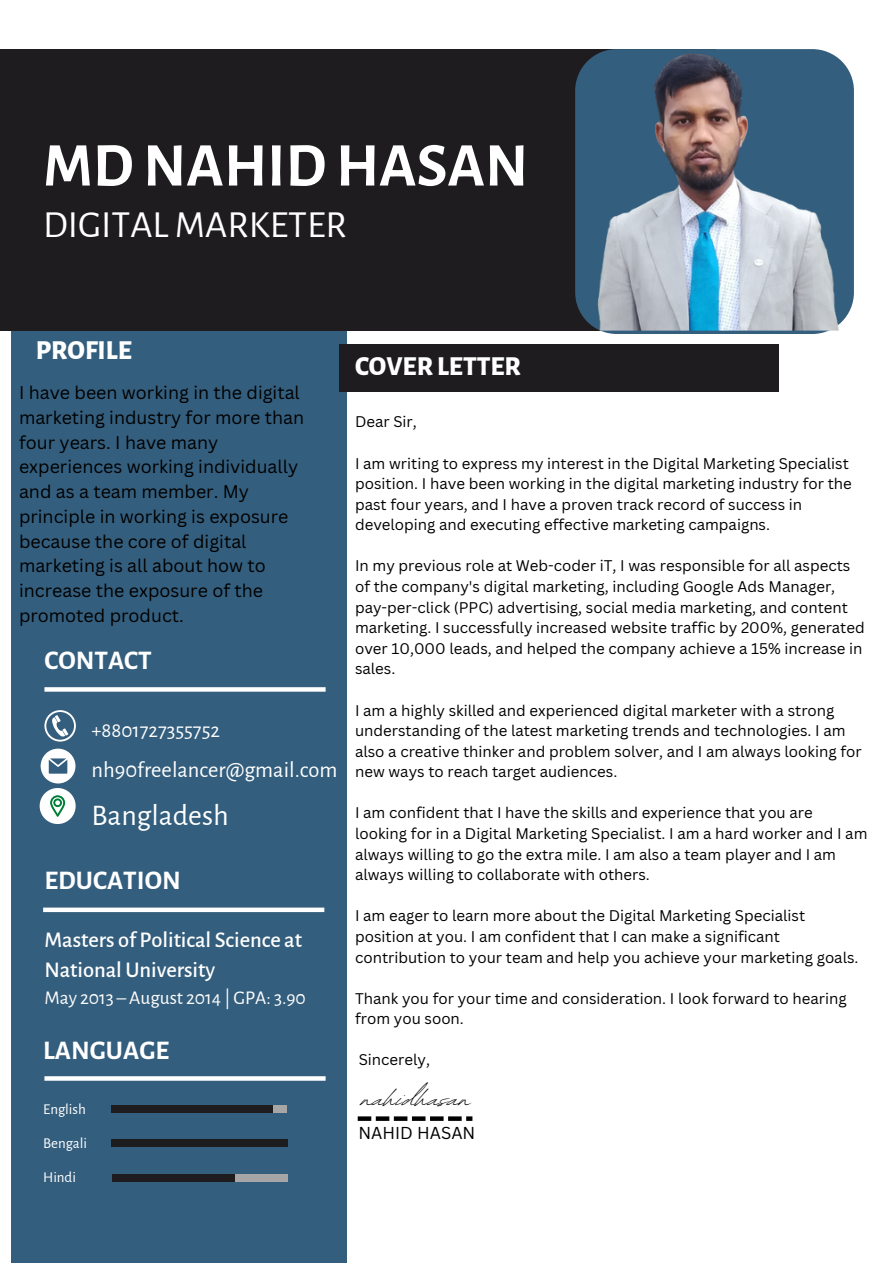
<style>
.page{position:relative;width:893px;height:1264px;background:#fff}
.page>*{position:absolute;margin:0;border:0;box-sizing:border-box;transform-origin:0 0}
.t1{font:700 62.25px "Alegreya Sans";color:#fff}
.t2{font:39.75px "Revive 80 Signature";color:#000}
.t3{font:38.4px "Alegreya Sans";color:#fff}
.t4{font:30px "Alegreya Sans";color:#fff}
.t5{font:700 27px "Alegreya Sans";color:#fff}
.t6{font:800 27px "Alegreya Sans";color:#fff}
.t7{font:500 22.5px "Alegreya Sans";letter-spacing:-.005em;color:#fff}
.t8{font:22.5px "Alegreya Sans";color:#fff}
.t9{font:21px "Alegreya Sans";color:#fff}
.t10{font:19.5px "Alegreya Sans";letter-spacing:-.005em;color:#fff}
.t11{font:17.85px/24.8px "Canva Sans";color:#000}
.t12{font:16.8px "Canva Sans";color:#000}
.t13{font:15px/20.5px "Canva Sans";color:#000}
.t14{font:15px "Alegreya Sans";letter-spacing:-.005em;color:#fff}
</style>
<div class="page">
<div style="left:12px;top:95px;width:335px;height:1167px;background:#345e7d"></div>
<div style="left:0;top:49px;width:715px;height:281px;background:#1e1c1f"></div>
<img style="left:575px;top:49px;width:278px;height:281px">
<svg style="left:44px;top:710px;width:32px;height:31px"></svg>
<div style="left:112px;top:1105px;width:175px;height:7px;background:#a6a6a6"></div>
<div style="left:112px;top:1105px;width:161px;height:7px;background:#1e1c1f"></div>
<div style="left:111px;top:1139px;width:176px;height:7px;background:#1d1c1e"></div>
<div style="left:112px;top:1174px;width:175px;height:7px;background:#a6a6a6"></div>
<div style="left:112px;top:1174px;width:123px;height:7px;background:#1e1c1f"></div>
<svg style="left:44px;top:687px;width:281px;height:4px"></svg>
<div style="left:43px;top:907px;width:281px;height:5px;background:#fff"></div>
<svg style="left:44px;top:1076px;width:281px;height:4px"></svg>
<div style="left:339px;top:344px;width:439px;height:47px;background:#1e1c1f"></div>
<svg style="left:40px;top:748px;width:36px;height:76px"></svg>
<svg style="left:357px;top:1116px;width:14px;height:4px"></svg>
<svg style="left:376px;top:1116px;width:13px;height:4px"></svg>
<svg style="left:394px;top:1116px;width:13px;height:4px"></svg>
<svg style="left:412px;top:1116px;width:13px;height:4px"></svg>
<svg style="left:430px;top:1116px;width:13px;height:4px"></svg>
<svg style="left:448px;top:1116px;width:13px;height:4px"></svg>
<svg style="left:466px;top:1116px;width:6px;height:4px"></svg>
<p class="t1" style="left:43px;top:136px;width:486px">MDNAHIDHASAN</p>
<p class="t3" style="left:43px;top:206px;width:305px">DIGITAL MARKETER</p>
<p class="t6" style="left:36px;top:337px;width:98px">PROFILE</p>
<p class="t11" style="left:19px;top:380px;width:286px">I have been working in the digital marketing industry for more than four years. I have many experiences working individually and as a team member. My principle in working is exposure because the core of digital marketing is all about how to increase the exposure of the promoted product.</p>
<p class="t5" style="left:44px;top:647px;width:109px">CONTACT</p>
<p class="t9" style="left:91px;top:720px;width:130px">+8801727355752</p>
<p class="t8" style="left:91px;top:759px;width:247px">nh90freelancer@gmail.com</p>
<p class="t4" style="left:91px;top:801px;width:139px">Bangladesh</p>
<p class="t5" style="left:44px;top:867px;width:138px">EDUCATION</p>
<p class="t7" style="left:44px;top:928px;width:259px">Masters of Political Science at</p>
<p class="t7" style="left:44px;top:958px;width:172px">National University</p>
<p class="t10" style="left:44px;top:988px;width:263px">May 2013 – August 2014 | GPA: 3.90</p>
<p class="t5" style="left:43px;top:1037px;width:128px">LANGUAGE</p>
<p class="t14" style="left:43px;top:1102px;width:44px">English</p>
<p class="t14" style="left:43px;top:1135px;width:45px">Bengali</p>
<p class="t14" style="left:43px;top:1169px;width:34px">Hindi</p>
<p class="t6" style="left:355px;top:353px;width:167px">COVERLETTER</p>
<p class="t13" style="left:355px;top:411px;width:63px">Dear Sir,</p>
<p class="t13" style="left:355px;top:452px;width:498px">I am writing to express my interest in the Digital Marketing Specialist position. I have been working in the digital marketing industry for the past four years, and I have a proven track record of success in developing and executing effective marketing campaigns.</p>
<p class="t13" style="left:355px;top:555px;width:511px">In my previous role at Web-coder iT, I was responsible for all aspects of the company's digital marketing, including Google Ads Manager, pay-per-click (PPC) advertising, social media marketing, and content marketing. I successfully increased website traffic by 200%, generated over 10,000 leads, and helped the company achieve a 15% increase in sales.</p>
<p class="t13" style="left:355px;top:699px;width:508px">I am a highly skilled and experienced digital marketer with a strong understanding of the latest marketing trends and technologies. I am also a creative thinker and problem solver, and I am always looking for new ways to reach target audiences.</p>
<p class="t13" style="left:355px;top:802px;width:514px">I am confident that I have the skills and experience that you are looking for in a Digital Marketing Specialist. I am a hard worker and I am always willing to go the extra mile. I am also a team player and I am always willing to collaborate with others.</p>
<p class="t13" style="left:355px;top:905px;width:505px">I am eager to learn more about the Digital Marketing Specialist position at you. I am confident that I can make a significant contribution to your team and help you achieve your marketing goals.</p>
<p class="t13" style="left:355px;top:987px;width:493px">Thank you for your time and consideration. I look forward to hearing from you soon.</p>
<p class="t13" style="left:359px;top:1049px;width:73px">Sincerely,</p>
<p class="t2" style="left:361px;top:1067px;width:111px">nahidhasan</p>
<p class="t12" style="left:358px;top:1121px;width:118px">NAHID HASAN</p>
</div>
